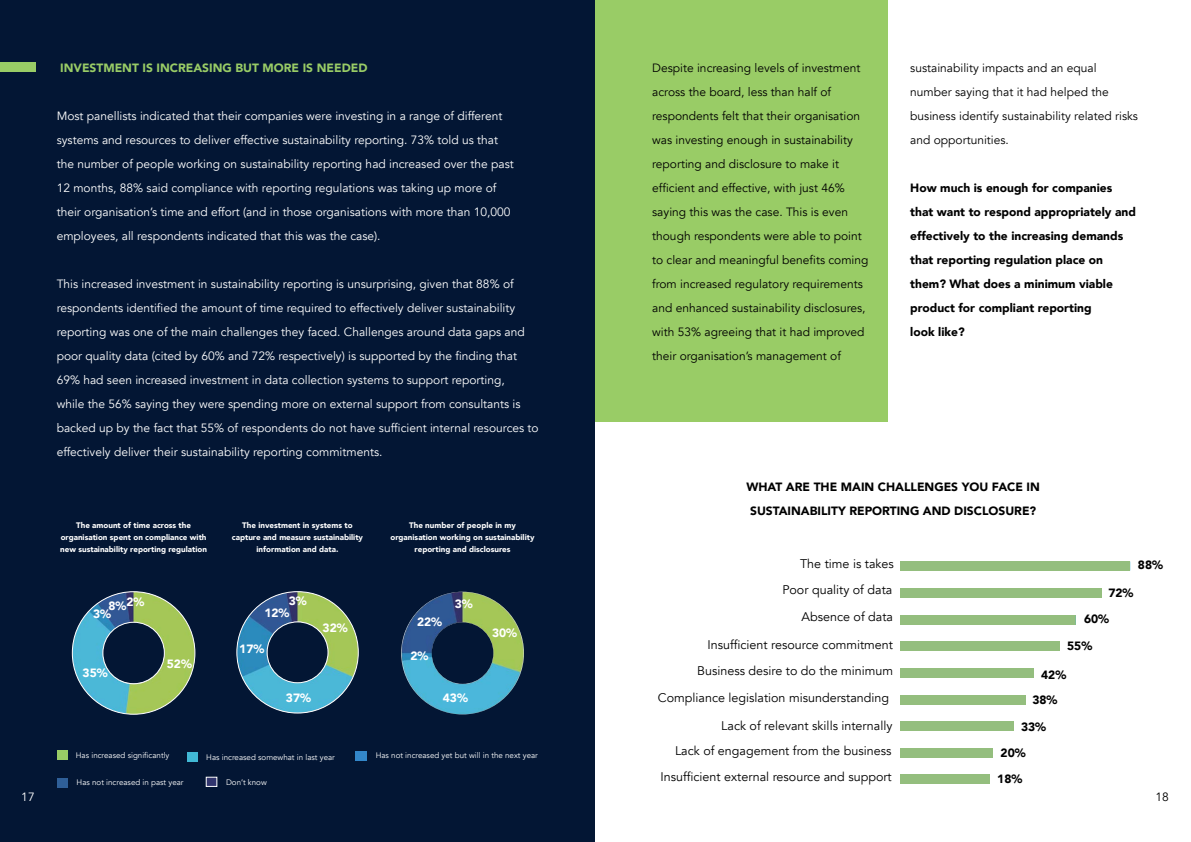
<style>
.page{position:relative;width:1191px;height:842px;background:#fff}
.page>*{position:absolute;margin:0;border:0;box-sizing:border-box;transform-origin:0 0}
.t1{font:12.5px/26.6px "Avenir";color:#000;text-align:right}
.t2{font:12px/24px "Avenir";color:#fff}
.t3{font:12px/24px "Avenir";color:#000}
.t4{font:900 12px/24px "Avenir";color:#000}
.t5{font:900 12px "Avenir";color:#fff}
.t6{font:900 12px "Avenir";color:#9c6}
.t7{font:900 8px/12px "Avenir";color:#fff;text-align:center}
.t8{font:8px "Avenir";color:#fff}
</style>
<div class="page">
<div style="left:595px;top:0;width:293px;height:421px;background:#9c6"></div>
<div style="left:0;top:0;width:594px;height:842px;background:#031634"></div>
<div style="left:57px;top:750px;width:10px;height:9px;background:#9c6"></div>
<div style="left:57px;top:778px;width:10px;height:9px;background:#2f5f98"></div>
<div style="left:206px;top:777px;width:11px;height:10px;background:#31356e;border:1px solid #fff"></div>
<div style="left:187px;top:752px;width:11px;height:9px;background:#41b8d5"></div>
<div style="left:355px;top:751px;width:11px;height:9px;background:#3387ca"></div>
<svg style="left:72px;top:591px;width:123px;height:123px"></svg>
<svg style="left:237px;top:591px;width:121px;height:122px"></svg>
<img style="left:401px;top:592px;width:123px;height:122px">
<div style="left:900px;top:561px;width:230px;height:10px;background:#94be7e"></div>
<div style="left:900px;top:588px;width:201px;height:9px;background:#94be7e"></div>
<div style="left:900px;top:615px;width:176px;height:9px;background:#94be7e"></div>
<div style="left:900px;top:642px;width:160px;height:9px;background:#94be7e"></div>
<div style="left:900px;top:668px;width:133px;height:10px;background:#94be7e"></div>
<div style="left:900px;top:695px;width:125px;height:9px;background:#94be7e"></div>
<div style="left:900px;top:722px;width:113px;height:9px;background:#94be7e"></div>
<div style="left:900px;top:748px;width:92px;height:9px;background:#94be7e"></div>
<div style="left:900px;top:774px;width:89px;height:9px;background:#94be7e"></div>
<div style="left:0;top:62px;width:35px;height:9px;background:#9c6"></div>
<p class="t6" style="left:60px;top:58px;width:309px">INVESTMENT IS INCREASING BUT MORE IS NEEDED</p>
<p class="t2" style="left:57px;top:104px;width:459px">Most panellists indicated that their companies were investing in a range of different systems and resources to deliver effective sustainability reporting. 73% told us that the number of people working on sustainability reporting had increased over the past 12 months, 88% said compliance with reporting regulations was taking up more of their organisation’s time and effort (and in those organisations with more than 10,000 employees, all respondents indicated that this was the case).</p>
<p class="t2" style="left:57px;top:272px;width:483px">This increased investment in sustainability reporting is unsurprising, given that 88% of respondents identified the amount of time required to effectively deliver sustainability reporting was one of the main challenges they faced. Challenges around data gaps and poor quality data (cited by 60% and 72% respectively) is supported by the finding that 69% had seen increased investment in data collection systems to support reporting,<br>while the 56% saying they were spending more on external support from consultants is backed up by the fact that 55% of respondents do not have sufficient internal resources to effectively deliver their sustainability reporting commitments.</p>
<p class="t7" style="left:60px;top:519px;width:148px">The amount of time across the organisation spent on compliance with new sustainability reporting regulation</p>
<p class="t7" style="left:232px;top:519px;width:133px">The investment in systems to capture and measure sustainability information and data.</p>
<p class="t7" style="left:390px;top:519px;width:145px">The number of people in my organisation working on sustainability reporting and disclosures</p>
<p class="t5" style="left:108px;top:593px;width:38px">8%2%</p>
<p class="t5" style="left:93px;top:604px;width:19px">3%</p>
<p class="t5" style="left:83px;top:662px;width:27px">35%</p>
<p class="t5" style="left:167px;top:653px;width:27px">52%</p>
<p class="t5" style="left:289px;top:590px;width:19px">3%</p>
<p class="t5" style="left:455px;top:594px;width:19px">3%</p>
<p class="t5" style="left:417px;top:612px;width:27px">22%</p>
<p class="t5" style="left:264px;top:602px;width:27px">12%</p>
<p class="t5" style="left:322px;top:618px;width:27px">32%</p>
<p class="t5" style="left:239px;top:639px;width:27px">17%</p>
<p class="t5" style="left:286px;top:688px;width:27px">37%</p>
<p class="t5" style="left:410px;top:645px;width:19px">2%</p>
<p class="t5" style="left:443px;top:688px;width:27px">43%</p>
<p class="t5" style="left:492px;top:623px;width:27px">30%</p>
<p class="t8" style="left:76px;top:750px;width:95px">Has increased significantly</p>
<p class="t8" style="left:77px;top:777px;width:108px">Has not increased in past year</p>
<p class="t8" style="left:226px;top:777px;width:42px">Don’t know</p>
<p class="t8" style="left:206px;top:752px;width:130px">Has increased somewhat in last year</p>
<p class="t8" style="left:376px;top:750px;width:164px">Has not increased yet but will in the next year</p>
<p class="t3" style="left:652px;top:56px;width:218px">Despite increasing levels of investment across the board, less than half of respondents felt that their organisation was investing enough in sustainability reporting and disclosure to make it efficient and effective, with just 46% saying this was the case. This is even though respondents were able to point to clear and meaningful benefits coming from increased regulatory requirements and enhanced sustainability disclosures, with 53% agreeing that it had improved their organisation’s management of</p>
<p class="t3" style="left:910px;top:56px;width:229px">sustainability impacts and an equal number saying that it had helped the business identify sustainability related risks and opportunities.</p>
<p class="t4" style="left:910px;top:176px;width:227px">How much is enough for companies that want to respond appropriately and effectively to the increasing demands that reporting regulation place on them? What does a minimum viable product for compliant reporting<br>look like?</p>
<p class="t4" style="left:746px;top:474px;width:295px;text-align:center">WHAT ARE THE MAIN CHALLENGES YOU FACE IN<br>SUSTAINABILITY REPORTING AND DISCLOSURE?</p>
<p class="t1" style="left:782px;top:550px;width:113px">The time is takes<br>Poor quality of data<br>Absence of data</p>
<p class="t1" style="left:697px;top:632px;width:197px;line-height:25.6px">Insufficient resource commitment<br>Business desire to do the minimum</p>
<p class="t1" style="left:658px;top:685px;width:233px">Compliance legislation misunderstanding</p>
<p class="t1" style="left:675px;top:714px;width:219px;line-height:24.7px">Lack of relevant skills internally<br>Lack of engagement from the business</p>
<p class="t1" style="left:660px;top:763px;width:233px">Insufficient external resource and support</p>
<p class="t4" style="left:1137px;top:553px;width:27px">88%</p>
<p class="t4" style="left:1108px;top:581px;width:27px">72%</p>
<p class="t4" style="left:1084px;top:607px;width:27px">60%</p>
<p class="t4" style="left:1067px;top:633px;width:27px">55%</p>
<p class="t4" style="left:1032px;top:661px;width:35px;line-height:25px;text-indent:9px">42%<br>38%</p>
<p class="t4" style="left:997px;top:713px;width:50px;line-height:25.9px;text-indent:24px">33%<br>20%<br>18%</p>
<p class="t2" style="left:21px;top:785px;width:15px">17</p>
<p class="t3" style="left:1155px;top:785px;width:15px">18</p>
</div>
